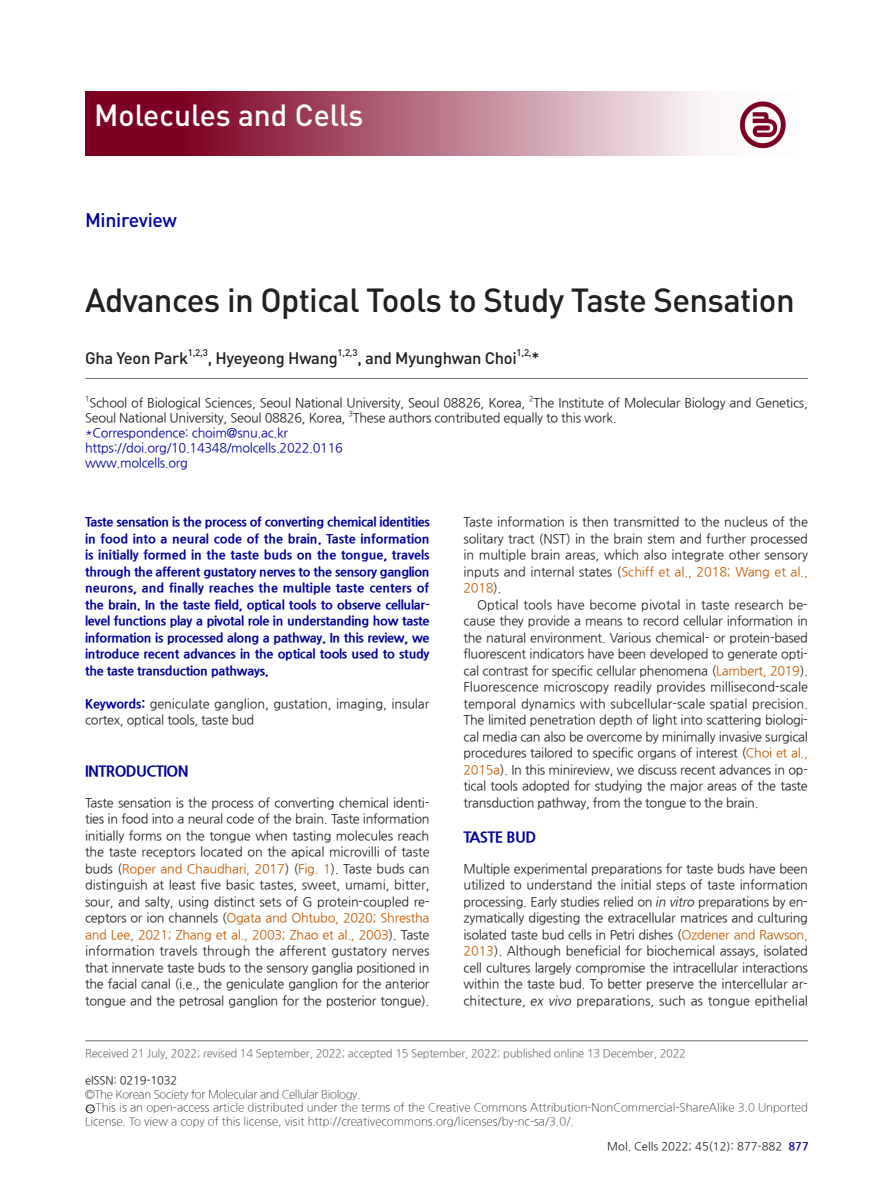
<style>
.page{position:relative;width:893px;height:1191px;background:#fff}
.page>*{position:absolute;margin:0;border:0;box-sizing:border-box;transform-origin:0 0}
.영문제목{font:500 33px "DIN Pro";letter-spacing:-.02em;color:#231f20}
.t1{font:500 30.15px "DIN Pro";color:#fff}
.논문종류{font:500 19.5px "DIN Pro";letter-spacing:-.015em;color:#00009a}
.영문이름{font:500 16.5px "DIN Pro";letter-spacing:-.02em;color:#231f20}
.서론_1st{font:800 15px "Nanum Gothic";letter-spacing:-.04em;color:#00009a}
.본문{font:12.75px/16.5px "Nanum Gothic";letter-spacing:-.02em;color:#231f20;text-align:justify}
.영문초록{font:800 12.75px/16.5px "Nanum Gothic";letter-spacing:-.025em;color:#00009a;text-align:justify}
.영문소속{font:12.75px "Nanum Gothic";letter-spacing:-.025em;color:#231f20}
.키워드{font:12.75px/16.5px "Nanum Gothic";letter-spacing:-.01em;color:#231f20}
.교신저자{font:12.75px "Nanum Gothic";letter-spacing:-.025em;color:#00009a}
.교신저자_이름{font:12.75px "Nanum Gothic";letter-spacing:-.025em;color:#00009a}
.Open_Access{font:300 11.25px/13.5px "Nanum Gothic";color:#231f20}
.접수_수정_승인_날짜{font:11.25px "Nanum Gothic";letter-spacing:-.025em;color:#777}
.Copyright{font:300 11.25px "Nanum Gothic";letter-spacing:-.025em;color:#231f20}
.t2{font:11.25px "Nanum Gothic";color:#221e1f}
.t3{font:11.25px "Nanum Gothic";letter-spacing:-.015em;color:#231f20}
.영문이름-2{font:500 9.6px "DIN Pro";color:#231f20}
.영문소속-2{font:7.5px "Nanum Gothic";color:#231f20}
.s1{font-weight:800;color:#00009a}
.s2{color:#c35900}
.s3{font-style:italic}
.s4{font-family:"DIN Pro";font-size:7.5px}
.s5{font-weight:700;color:#00009a}
</style>
<div class="page">
<img style="left:85px;top:91px;width:701px;height:65px">
<hr style="left:86px;top:378px;width:722px;height:1px;background:#7f7f7f">
<hr style="left:86px;top:1040px;width:722px;height:1px;background:#7f7f7f">
<div style="left:86px;top:1104px;width:9px;height:9px;border:1px solid #231f20;border-radius:50%"></div>
<p class="t1" style="left:94px;top:94px;width:271px">Molecules and Cells</p>
<p class="논문종류" style="left:85px;top:207px;width:94px">Minireview</p>
<p class="영문제목" style="left:85px;top:277px;width:711px">Advances in Optical Tools to Study Taste Sensation</p>
<p class="영문이름" style="left:85px;top:347px;width:105px">Gha Yeon Park</p>
<p class="영문이름-2" style="left:188px;top:346px;width:21px">1,2,3</p>
<p class="영문이름" style="left:208px;top:347px;width:132px">, Hyeyeong Hwang</p>
<p class="영문이름-2" style="left:338px;top:346px;width:21px">1,2,3</p>
<p class="영문이름" style="left:357px;top:347px;width:161px">, and Myunghwan Choi</p>
<p class="영문이름-2" style="left:517px;top:346px;width:16px">1,2,</p>
<p class="영문이름" style="left:531px;top:347px;width:10px">*</p>
<p class="영문소속-2" style="left:85px;top:395px;width:6px">1</p>
<p class="영문소속" style="left:89px;top:396px;width:437px">School of Biological Sciences, Seoul National University, Seoul 08826, Korea,</p>
<p class="영문소속-2" style="left:529px;top:395px;width:6px">2</p>
<p class="영문소속" style="left:534px;top:396px;width:276px">The Institute of Molecular Biology and Genetics,</p>
<p class="영문소속" style="left:85px;top:411px;width:262px">Seoul National University, Seoul 08826, Korea,</p>
<p class="영문소속-2" style="left:348px;top:410px;width:6px">3</p>
<p class="영문소속" style="left:353px;top:411px;width:265px">These authors contributed equally to this work.</p>
<p class="교신저자_이름" style="left:85px;top:426px;width:205px">*Correspondence: choim@snu.ac.kr</p>
<p class="교신저자" style="left:85px;top:441px;width:259px">https://doi.org/10.14348/molcells.2022.0116</p>
<p class="교신저자" style="left:85px;top:456px;width:104px">www.molcells.org</p>
<p class="영문초록" style="left:85px;top:514px;width:346px">Taste sensation is the process of converting chemical identities in food into a neural code of the brain. Taste information is initially formed in the taste buds on the tongue, travels through the afferent gustatory nerves to the sensory ganglion neurons, and finally reaches the multiple taste centers of the brain. In the taste field, optical tools to observe cellular&shy;level functions play a pivotal role in understanding how taste information is processed along a pathway. In this review, we introduce recent advances in the optical tools used to study the taste transduction pathways.</p>
<p class="키워드" style="left:85px;top:695px;width:346px"><span class="s1">Keywords:</span> geniculate ganglion, gustation, imaging, insular cortex, optical tools, taste bud</p>
<p class="서론_1st" style="left:85px;top:762px;width:105px">INTRODUCTION</p>
<p class="본문" style="left:85px;top:794px;width:346px">Taste sensation is the process of converting chemical identi&shy;ties in food into a neural code of the brain. Taste information initially forms on the tongue when tasting molecules reach the taste receptors located on the apical microvilli of taste buds (<span class="s2">Roper and Chaudhari, 2017</span>) (<span class="s2">Fig. 1</span>). Taste buds can distinguish at least five basic tastes, sweet, umami, bitter, sour, and salty, using distinct sets of G protein-coupled re&shy;ceptors or ion channels (<span class="s2">Ogata and Ohtubo, 2020; Shrestha and Lee, 2021; Zhang et al., 2003; Zhao et al., 2003</span>). Taste information travels through the afferent gustatory nerves that innervate taste buds to the sensory ganglia positioned in the facial canal (i.e., the geniculate ganglion for the anterior tongue and the petrosal ganglion for the posterior tongue).</p>
<p class="본문" style="left:463px;top:514px;width:346px">Taste information is then transmitted to the nucleus of the solitary tract (NST) in the brain stem and further processed in multiple brain areas, which also integrate other sensory inputs and internal states (<span class="s2">Schiff et al., 2018; Wang et al., 2018</span>).</p>
<p class="본문" style="left:463px;top:596px;width:346px;text-indent:14px">Optical tools have become pivotal in taste research be&shy;cause they provide a means to record cellular information in the natural environment. Various chemical- or protein-based fluorescent indicators have been developed to generate opti&shy;cal contrast for specific cellular phenomena (<span class="s2">Lambert, 2019</span>).<br>Fluorescence microscopy readily provides millisecond-scale temporal dynamics with subcellular-scale spatial precision.<br>The limited penetration depth of light into scattering biologi&shy;cal media can also be overcome by minimally invasive surgical procedures tailored to specific organs of interest (<span class="s2">Choi et al., 2015a</span>). In this minireview, we discuss recent advances in op&shy;tical tools adopted for studying the major areas of the taste transduction pathway, from the tongue to the brain.</p>
<p class="서론_1st" style="left:463px;top:828px;width:74px">TASTE BUD</p>
<p class="본문" style="left:463px;top:860px;width:346px">Multiple experimental preparations for taste buds have been utilized to understand the initial steps of taste information processing. Early studies relied on <span class="s3">in vitro</span> preparations by en&shy;zymatically digesting the extracellular matrices and culturing isolated taste bud cells in Petri dishes (<span class="s2">Ozdener and Rawson, 2013</span>). Although beneficial for biochemical assays, isolated cell cultures largely compromise the intracellular interactions within the taste bud. To better preserve the intercellular ar&shy;chitecture, <span class="s3">ex vivo</span> preparations, such as tongue epithelial</p>
<p class="접수_수정_승인_날짜" style="left:85px;top:1048px;width:602px">Received 21 July, 2022; revised 14 September, 2022; accepted 15 September, 2022; published online 13 December, 2022</p>
<p class="t3" style="left:85px;top:1075px;width:94px">eISSN: 0219-1032</p>
<p class="Copyright" style="left:85px;top:1089px;width:277px">©The Korean Society for Molecular and Cellular Biology.</p>
<p class="Open_Access" style="left:85px;top:1101px;width:724px"><span class="s4">cc</span> This is an open-access article distributed under the terms of the Creative Commons Attribution-NonCommercial-ShareAlike 3.0 Unported<br>License. To view a copy of this license, visit http://creativecommons.org/licenses/by-nc-sa/3.0/.</p>
<p class="t2" style="left:607px;top:1140px;width:203px">Mol. Cells 2022; 45(12): 877-882 <span class="s5">877</span></p>
</div>
